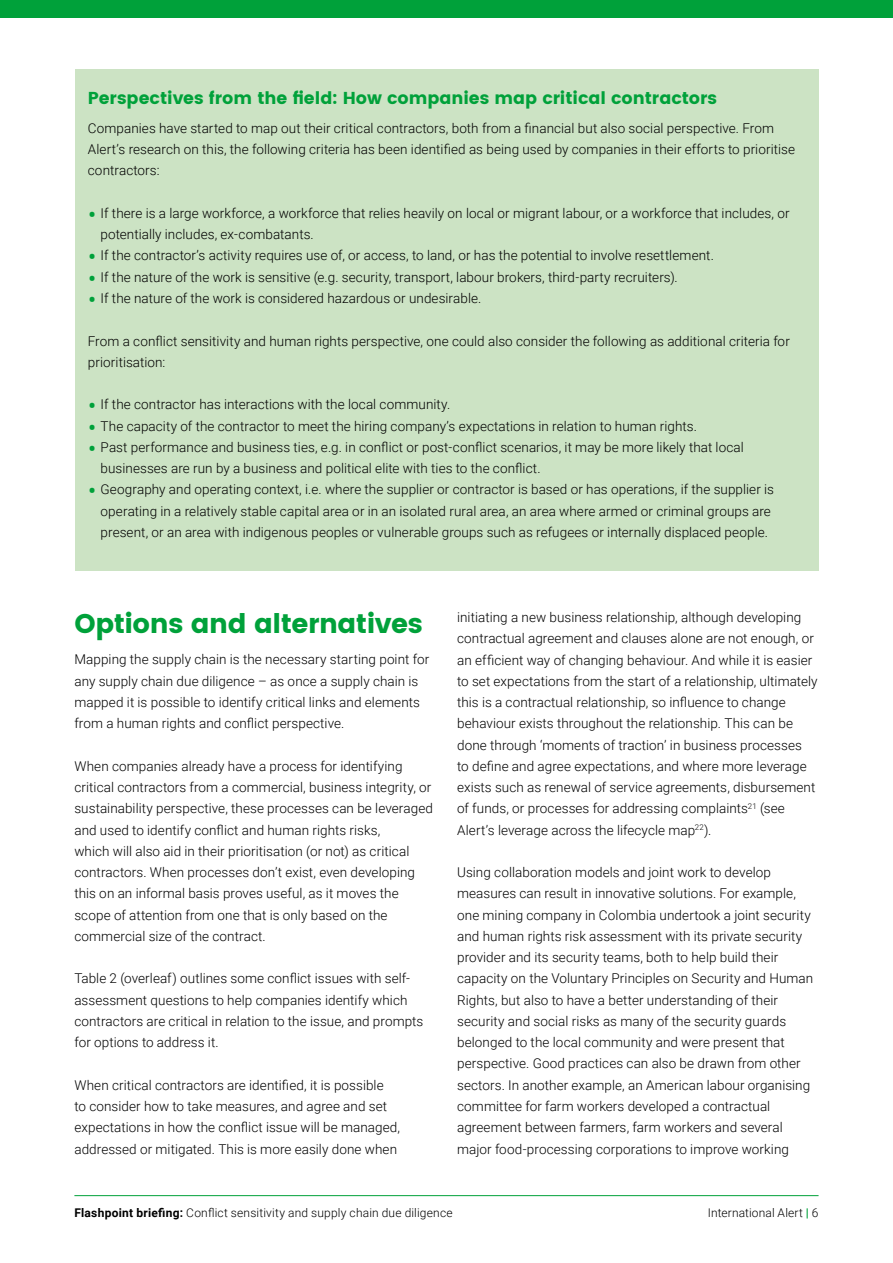
<style>
.page{position:relative;width:893px;height:1263px;background:#fff}
.page>*{position:absolute;margin:0;border:0;box-sizing:border-box;transform-origin:0 0}
.t1{font:27px "Poppins";letter-spacing:-.015em;color:#00a13a}
.t2{font:17.25px "Poppins";color:#00a13a}
.t3{font:300 13.5px/21.3px "Roboto";letter-spacing:.005em;color:#000}
.t4{font:300 12px "Roboto";letter-spacing:.015em;color:#000}
.s1{font-size:27px;color:#00a13a}
.s2{font-weight:700}
.s3{font-weight:700;color:#00a13a}
</style>
<div class="page">
<div style="left:75px;top:69px;width:744px;height:502px;background:#cce3c4"></div>
<div style="left:0;top:0;width:893px;height:18px;background:#00a13a"></div>
<hr style="left:74px;top:1195px;width:745px;height:1px;background:#00a13a">
<p class="t2" style="left:88px;top:88px;width:631px">Perspectives from the field: How companies map critical contractors</p>
<p class="t3" style="left:88px;top:117px;width:709px">Companies have started to map out their critical contractors, both from a financial but also social perspective. From<br>Alert’s research on this, the following criteria has been identified as being used by companies in their efforts to prioritise contractors:</p>
<p class="t3" style="left:101px;top:202px;width:690px;text-indent:-13px"><span class="s1">•</span> If there is a large workforce, a workforce that relies heavily on local or migrant labour, or a workforce that includes, or potentially includes, ex-combatants.</p>
<p class="t3" style="left:88px;top:244px;width:628px"><span class="s1">•</span> If the contractor’s activity requires use of, or access, to land, or has the potential to involve resettlement.</p>
<p class="t3" style="left:88px;top:266px;width:591px"><span class="s1">•</span> If the nature of the work is sensitive (e.g. security, transport, labour brokers, third-party recruiters).</p>
<p class="t3" style="left:88px;top:287px;width:395px"><span class="s1">•</span> If the nature of the work is considered hazardous or undesirable.</p>
<p class="t3" style="left:88px;top:330px;width:703px">From a conflict sensitivity and human rights perspective, one could also consider the following as additional criteria for prioritisation:</p>
<p class="t3" style="left:88px;top:393px;width:364px"><span class="s1">•</span> If the contractor has interactions with the local community.</p>
<p class="t3" style="left:88px;top:415px;width:611px"><span class="s1">•</span> The capacity of the contractor to meet the hiring company’s expectations in relation to human rights.</p>
<p class="t3" style="left:101px;top:436px;width:645px;text-indent:-13px"><span class="s1">•</span> Past performance and business ties, e.g. in conflict or post-conflict scenarios, it may be more likely that local businesses are run by a business and political elite with ties to the conflict.</p>
<p class="t3" style="left:101px;top:478px;width:675px;text-indent:-13px"><span class="s1">•</span> Geography and operating context, i.e. where the supplier or contractor is based or has operations, if the supplier is operating in a relatively stable capital area or in an isolated rural area, an area where armed or criminal groups are present, or an area with indigenous peoples or vulnerable groups such as refugees or internally displaced people.</p>
<h1 class="t1" style="left:74px;top:607px;width:350px">Options and alternatives</h1>
<p class="t3" style="left:74px;top:648px;width:356px">Mapping the supply chain is the necessary starting point for any supply chain due diligence – as once a supply chain is mapped it is possible to identify critical links and elements from a human rights and conflict perspective.</p>
<p class="t3" style="left:74px;top:755px;width:360px">When companies already have a process for identifying critical contractors from a commercial, business integrity, or sustainability perspective, these processes can be leveraged and used to identify conflict and human rights risks,<br>which will also aid in their prioritisation (or not) as critical contractors. When processes don’t exist, even developing this on an informal basis proves useful, as it moves the scope of attention from one that is only based on the commercial size of the contract.</p>
<p class="t3" style="left:74px;top:967px;width:350px">Table 2 (overleaf) outlines some conflict issues with self&shy;assessment questions to help companies identify which contractors are critical in relation to the issue, and prompts for options to address it.</p>
<p class="t3" style="left:74px;top:1074px;width:327px">When critical contractors are identified, it is possible<br>to consider how to take measures, and agree and set expectations in how the conflict issue will be managed, addressed or mitigated. This is more easily done when</p>
<p class="t3" style="left:457px;top:606px;width:362px">initiating a new business relationship, although developing contractual agreement and clauses alone are not enough, or an efficient way of changing behaviour. And while it is easier to set expectations from the start of a relationship, ultimately this is a contractual relationship, so influence to change behaviour exists throughout the relationship. This can be done through ‘moments of traction’ in business processes<br>to define and agree expectations, and where more leverage exists such as renewal of service agreements, disbursement of funds, or processes for addressing complaints<sup>21</sup> (see Alert’s leverage across the lifecycle map<sup>22</sup>).</p>
<p class="t3" style="left:457px;top:861px;width:358px">Using collaboration models and joint work to develop measures can result in innovative solutions. For example, one mining company in Colombia undertook a joint security and human rights risk assessment with its private security provider and its security teams, both to help build their capacity on the Voluntary Principles on Security and Human Rights, but also to have a better understanding of their security and social risks as many of the security guards belonged to the local community and were present that perspective. Good practices can also be drawn from other sectors. In another example, an American labour organising committee for farm workers developed a contractual agreement between farmers, farm workers and several major food-processing corporations to improve working</p>
<p class="t4" style="left:74px;top:1204px;width:380px"><span class="s2">Flashpoint briefing:</span> Conflict sensitivity and supply chain due diligence</p>
<p class="t4" style="left:708px;top:1204px;width:112px">International Alert <span class="s3">|</span> 6</p>
</div>
